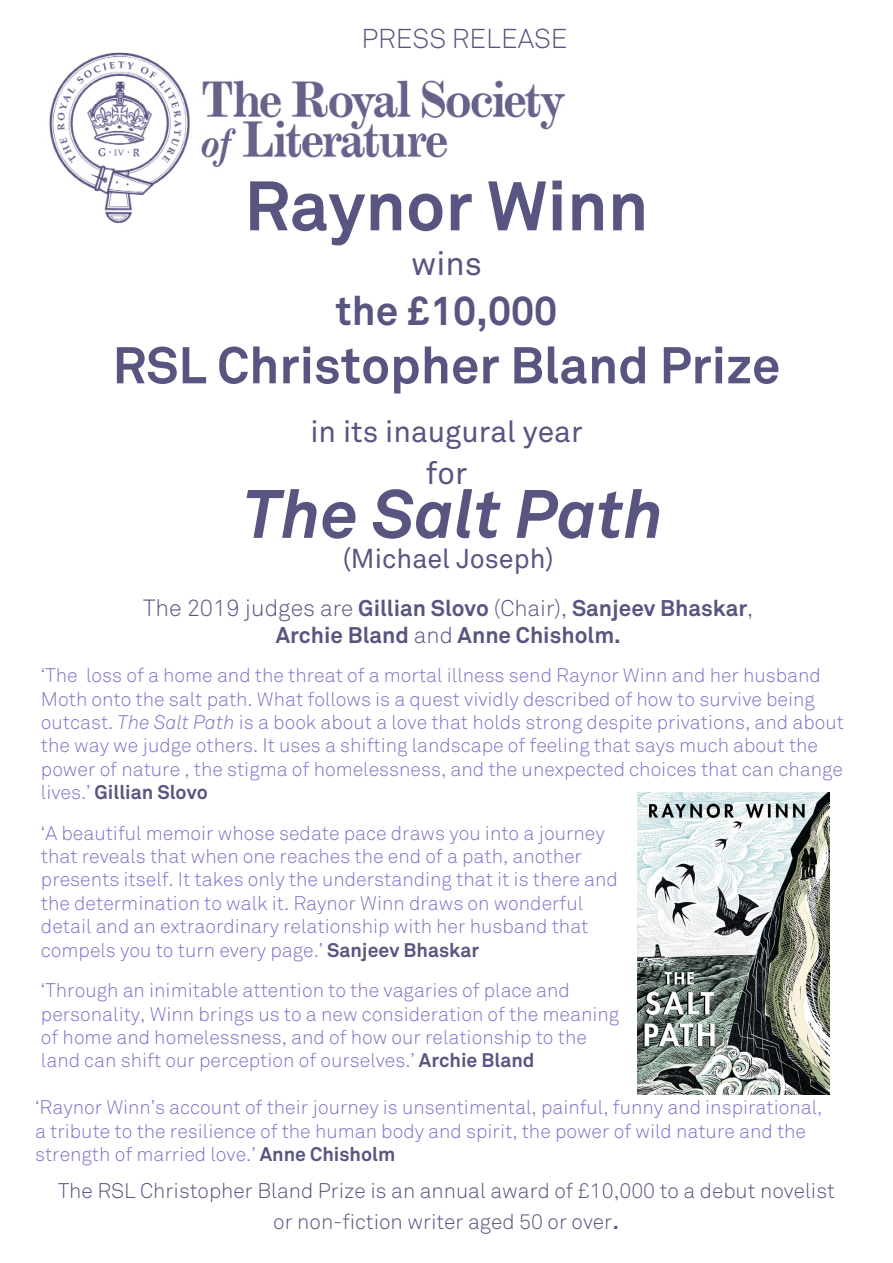
<style>
.page{position:relative;width:893px;height:1263px;background:#fff}
.page>*{position:absolute;margin:0;border:0;box-sizing:border-box;transform-origin:0 0}
.t1{font:700 69px "Akkurat";color:#585681}
.t2{font:italic 700 67.5px "Akkurat";color:#585681}
.t3{font:700 51px "Akkurat";color:#585681}
.t4{font:700 40.5px "Akkurat";color:#585681}
.t5{font:33px "Akkurat";color:#585681}
.t6{font:31.5px "Akkurat";color:#585681}
.t7{font:30px "Akkurat";color:#585681}
.t8{font:27px "Akkurat";color:#585681}
.t9{font:300 27px "Akkurat";color:#585681}
.t10{font:700 22.5px "Akkurat";color:#585681}
.t11{font:300 21px/30.6px "Akkurat";color:#585681;text-align:center}
.t12{font:300 19.5px/23.4px "Akkurat";color:#8372c8}
.s1{font-weight:300;font-size:23.25px}
.s2{font-weight:300}
.s3{font-style:italic}
.s4{font-weight:700;color:#585681}
.s5{font-weight:400;font-size:25.5px}
</style>
<div class="page">
<img style="left:49px;top:52px;width:517px;height:172px">
<img style="left:637px;top:792px;width:193px;height:303px">
<p class="t9" style="left:361px;top:22px;width:207px">PRESS RELEASE</p>
<p class="t1" style="left:244px;top:162px;width:406px">Raynor Winn</p>
<p class="t5" style="left:411px;top:244px;width:72px">wins</p>
<p class="t4" style="left:336px;top:285px;width:223px">the £10,000</p>
<p class="t3" style="left:113px;top:333px;width:669px">RSL Christopher Bland Prize</p>
<p class="t7" style="left:310px;top:414px;width:274px">in its inaugural year</p>
<p class="t6" style="left:426px;top:454px;width:43px">for</p>
<p class="t2" style="left:243px;top:471px;width:422px">The Salt Path</p>
<p class="t8" style="left:343px;top:543px;width:212px">(Michael Joseph)</p>
<p class="t10" style="left:143px;top:593px;width:612px"><span class="s1">The 2019 judges</span> <span class="s2">are</span> Gillian Slovo <span class="s2">(Chair),</span> Sanjeev Bhaskar<span class="s2">,</span></p>
<p class="t10" style="left:276px;top:620px;width:347px">Archie Bland <span class="s2">and</span> Anne Chisholm.</p>
<p class="t12" style="left:41px;top:664px;width:804px">‘The loss of a home and the threat of a mortal illness send Raynor Winn and her husband Moth onto the salt path. What follows is a quest vividly described of how to survive being outcast. <span class="s3">The Salt Path</span> is a book about a love that holds strong despite privations, and about the way we judge others. It uses a shifting landscape of feeling that says much about the power of nature , the stigma of homelessness, and the unexpected choices that can change lives.’ <span class="s4">Gillian Slovo</span></p>
<p class="t12" style="left:41px;top:821px;width:578px">‘A beautiful memoir whose sedate pace draws you into a journey that reveals that when one reaches the end of a path, another presents itself. It takes only the understanding that it is there and the determination to walk it. Raynor Winn draws on wonderful detail and an extraordinary relationship with her husband that compels you to turn every page.’ <span class="s4">Sanjeev Bhaskar</span></p>
<p class="t12" style="left:41px;top:979px;width:580px">‘Through an inimitable attention to the vagaries of place and personality, Winn brings us to a new consideration of the meaning of home and homelessness, and of how our relationship to the land can shift our perception of ourselves.’ <span class="s4">Archie Bland</span></p>
<p class="t12" style="left:35px;top:1096px;width:789px">‘Raynor Winn’s account of their journey is unsentimental, painful, funny and inspirational, a tribute to the resilience of the human body and spirit, the power of wild nature and the strength of married love.’ <span class="s4">Anne Chisholm</span></p>
<p class="t11" style="left:58px;top:1176px;width:778px">The RSL Christopher Bland Prize is an annual award of £10,000 to a debut novelist or non-fiction writer aged 50 or over<span class="s5">.</span></p>
</div>
